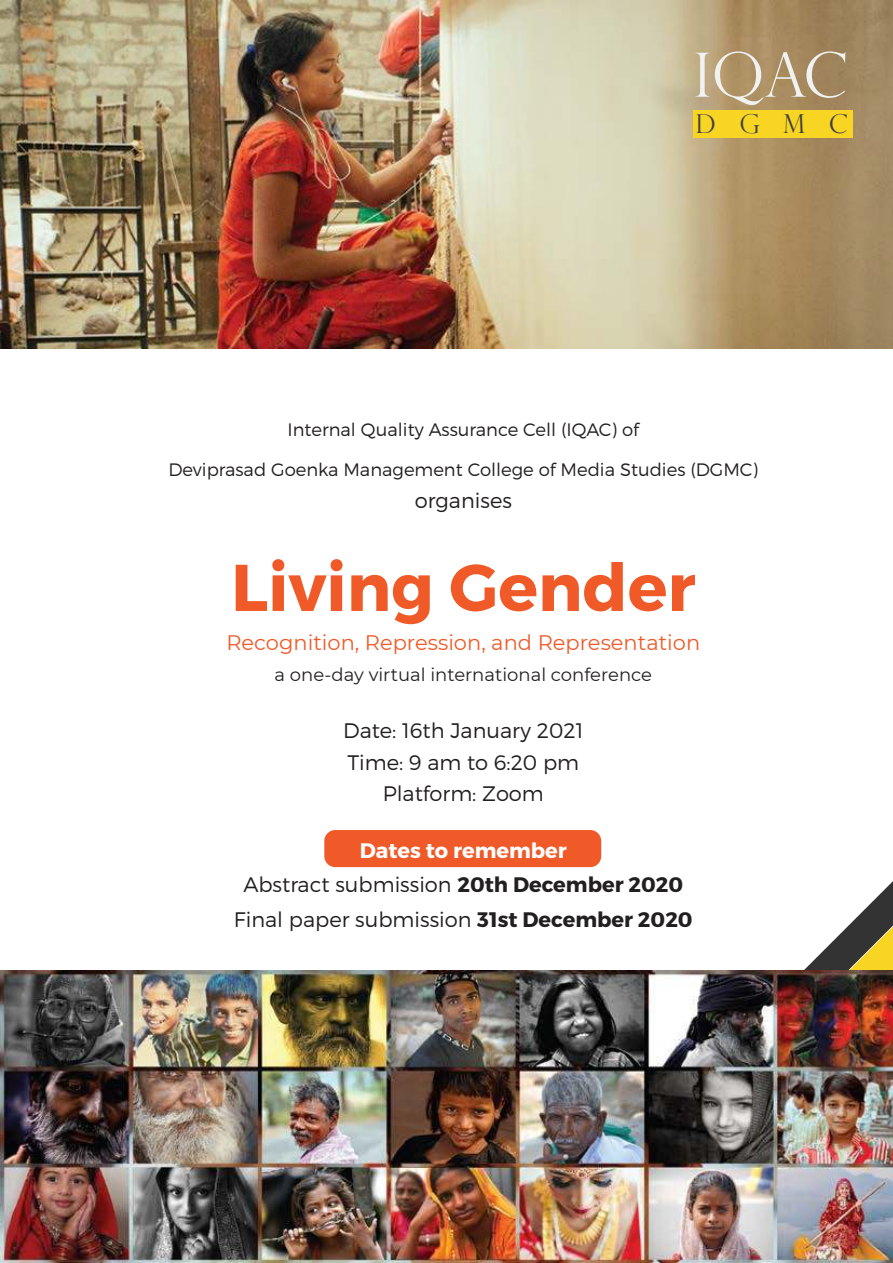
<style>
.page{position:relative;width:893px;height:1263px;background:#fff}
.page>*{position:absolute;margin:0;border:0;box-sizing:border-box;transform-origin:0 0}
.t1{font:700 66px "Montserrat";color:#f05a28}
.t2{font:300 61.2px "Perpetua Titling";color:#f0f1f1}
.t3{font:300 26.1px "Perpetua Titling";color:#404042}
.t4{font:300 21px/31.5px "Montserrat";color:#221f20;text-align:center}
.t5{font:21px "Montserrat";color:#f05a28}
.t6{font:300 18px "Montserrat";color:#221f20}
.t7{font:18px "Montserrat";color:#221f20}
.s1{font-weight:700;color:#fff}
.s2{font-weight:700}
</style>
<div class="page">
<img style="left:0;top:0;width:893px;height:349px">
<div style="left:693px;top:110px;width:160px;height:27px;background:#f8d423"></div>
<div style="left:324px;top:830px;width:277px;height:37px;background:#f05a28;border-radius:11px"></div>
<svg style="left:504px;top:830px;width:389px;height:141px"></svg>
<img style="left:0;top:971px;width:893px;height:292px">
<h2 class="t2" style="left:693px;top:51px;width:155px">IQAC</h2>
<p class="t3" style="left:695px;top:113px;width:154px">DGMC</p>
<p class="t6" style="left:288px;top:422px;width:353px">Internal Quality Assurance Cell (IQAC) of</p>
<p class="t6" style="left:168px;top:463px;width:591px">Deviprasad Goenka Management College of Media Studies (DGMC)</p>
<p class="t4" style="left:415px;top:486px;width:99px">organises</p>
<h1 class="t1" style="left:231px;top:559px;width:466px">Living Gender</h1>
<p class="t5" style="left:226px;top:634px;width:475px">Recognition, Repression, and Representation</p>
<p class="t7" style="left:275px;top:668px;width:379px">a one-day virtual international conference</p>
<p class="t4" style="left:343px;top:717px;width:242px">Date: 16th January 2021<br>Time: 9 am to 6:20 pm<br>Platform: Zoom</p>
<p class="t4" style="left:234px;top:835px;width:460px;line-height:34.5px"><span class="s1">Dates to remember<br></span>Abstract submission <span class="s2">20th December 2020<br></span>Final paper submission <span class="s2">31st December 2020</span></p>
</div>
